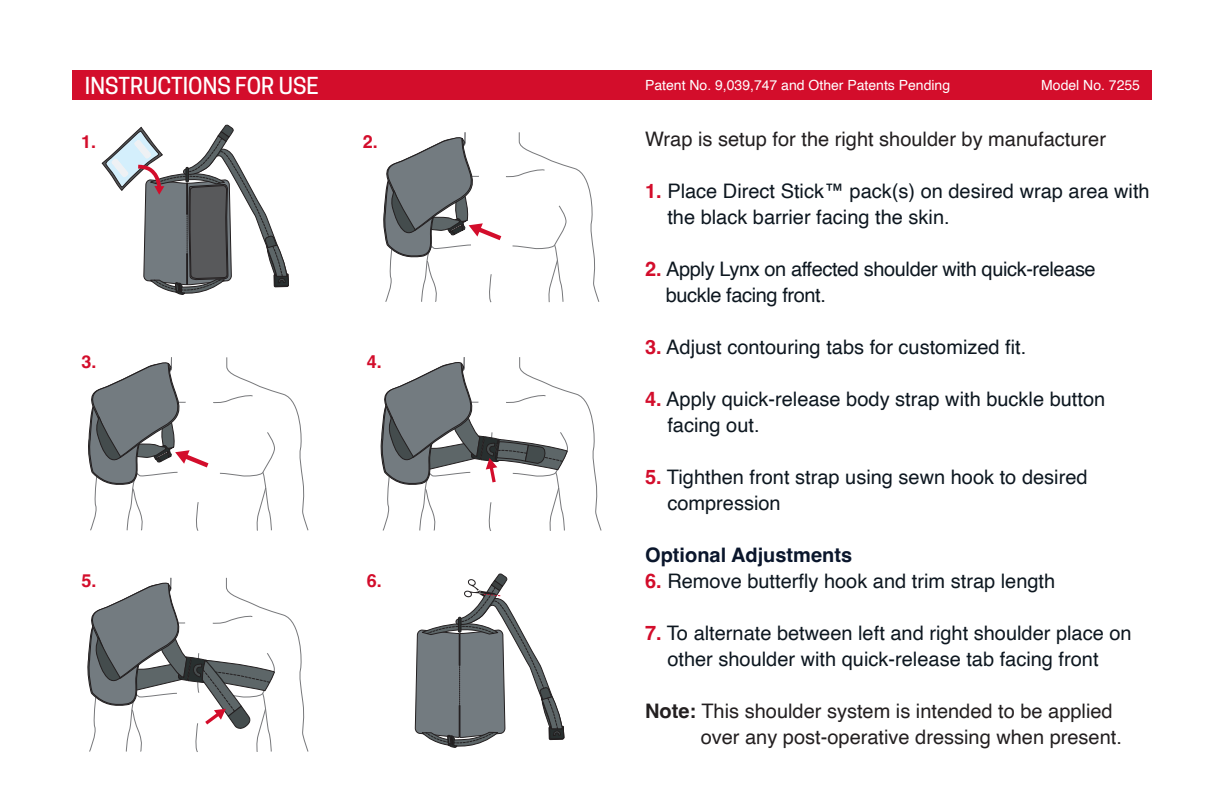
<style>
.page{position:relative;width:1224px;height:792px;background:#fff}
.page>*{position:absolute;margin:0;border:0;box-sizing:border-box;transform-origin:0 0}
.t1{font:500 22px "Cooper Hewitt";color:#fff}
.t2{font:20px/26px "Helvetica";color:#0d1720}
.t3{font:20px/26px "Helvetica";color:#231f20}
.t4{font:20px/26px "Helvetica";letter-spacing:-.02em;color:#0d1720}
.t5{font:700 20px "Helvetica";color:#0a162c}
.t6{font:700 18px "Helvetica";color:#d30d2b}
.t7{font:14px "Helvetica";color:#fff}
.s1{font-weight:700;color:#d30d2b}
.s2{font-weight:700}
</style>
<div class="page">
<svg style="left:88px;top:357px;width:221px;height:174px"></svg>
<svg style="left:102px;top:125px;width:187px;height:170px"></svg>
<svg style="left:383px;top:132px;width:217px;height:171px"></svg>
<div style="left:72px;top:70px;width:1080px;height:30px;background:#d30d2b"></div>
<svg style="left:415px;top:574px;width:149px;height:174px"></svg>
<svg style="left:380px;top:357px;width:222px;height:174px"></svg>
<svg style="left:87px;top:577px;width:222px;height:175px"></svg>
<p class="t1" style="left:85px;top:73px;width:235px">INSTRUCTIONS FOR USE</p>
<p class="t7" style="left:1041px;top:74px;width:100px">Model No. 7255</p>
<p class="t7" style="left:645px;top:75px;width:307px">Patent No. 9,039,747 and Other Patents Pending</p>
<p class="t6" style="left:81px;top:131px;width:17px">1.</p>
<p class="t6" style="left:363px;top:131px;width:17px">2.</p>
<p class="t6" style="left:81px;top:350px;width:17px">3.</p>
<p class="t6" style="left:367px;top:350px;width:17px">4.</p>
<p class="t6" style="left:81px;top:570px;width:17px">5.</p>
<p class="t6" style="left:367px;top:570px;width:17px">6.</p>
<p class="t3" style="left:645px;top:127px;width:462px">Wrap is setup for the right shoulder by manufacturer</p>
<p class="t2" style="left:667px;top:179px;width:484px;text-indent:-22px"><span class="s1">1.</span> Place Direct Stick™ pack(s) on desired wrap area with the black barrier facing the skin.</p>
<p class="t4" style="left:666px;top:257px;width:432px;text-indent:-21px"><span class="s1">2.</span> Apply Lynx on affected shoulder with quick-release buckle facing front.</p>
<p class="t2" style="left:645px;top:335px;width:383px"><span class="s1">3.</span> Adjust contouring tabs for customized fit.</p>
<p class="t2" style="left:667px;top:387px;width:439px;text-indent:-22px"><span class="s1">4.</span> Apply quick-release body strap with buckle button facing out.</p>
<p class="t2" style="left:667px;top:465px;width:422px;text-indent:-22px"><span class="s1">5.</span> Tighthen front strap using sewn hook to desired compression</p>
<p class="t5" style="left:645px;top:543px;width:209px">Optional Adjustments</p>
<p class="t2" style="left:645px;top:569px;width:412px"><span class="s1">6.</span> Remove butterfly hook and trim strap length</p>
<p class="t2" style="left:645px;top:621px;width:488px;text-align:center"><span class="s1">7.</span> To alternate between left and right shoulder place on other shoulder with quick-release tab facing front</p>
<p class="t3" style="left:701px;top:699px;width:423px;text-indent:-56px"><span class="s2">Note:</span> This shoulder system is intended to be applied over any post-operative dressing when present.</p>
</div>
